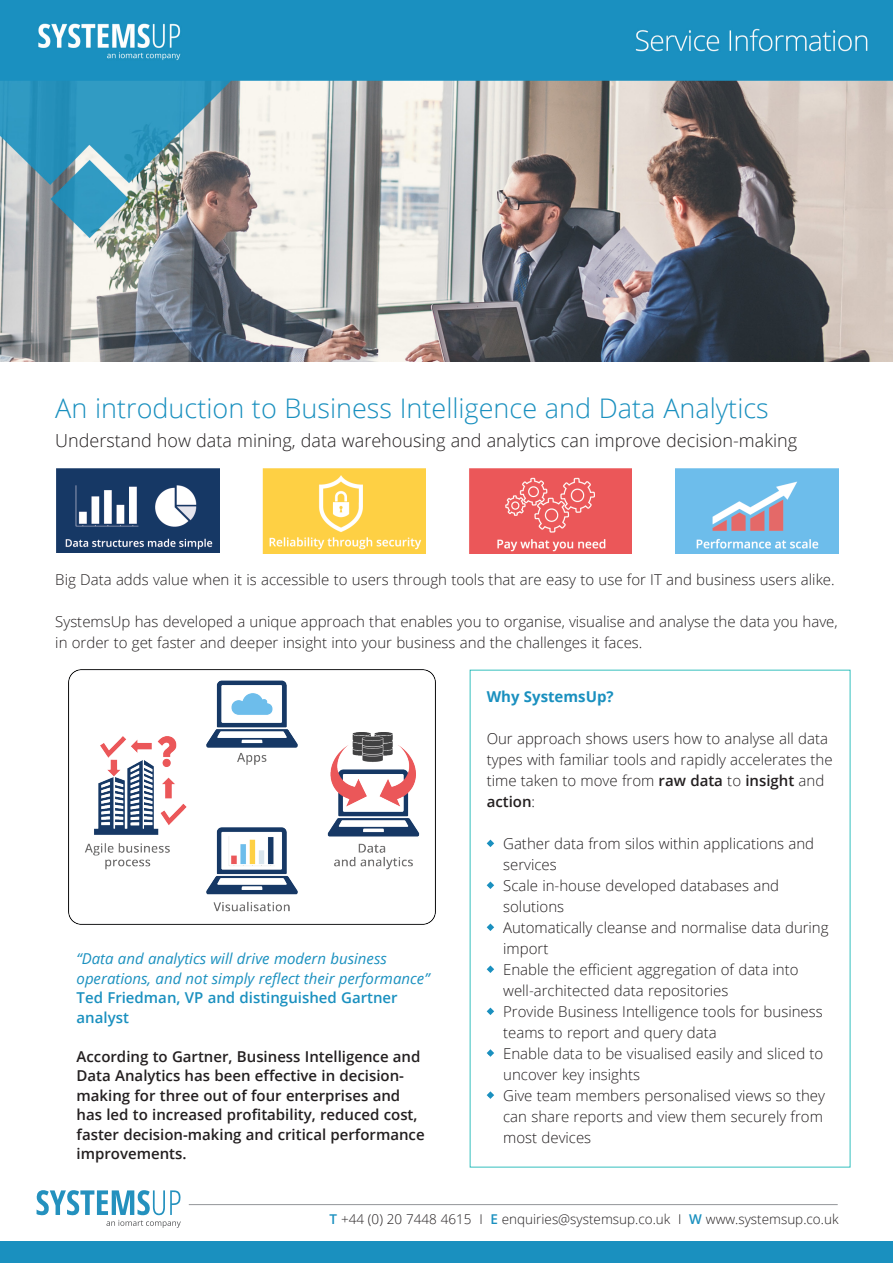
<style>
.page{position:relative;width:893px;height:1263px;background:#fff}
.page>*{position:absolute;margin:0;border:0;box-sizing:border-box;transform-origin:0 0}
.t1{font:300 27px "Open Sans";color:#1a90bf}
.t2{font:300 18px "Open Sans";color:#231f20}
.t3{font:300 15px/21px "Open Sans";color:#231f20}
.t4{font:600 15px/19.5px "Open Sans";color:#231f20}
.t5{font:italic 15px/19.5px "Open Sans";color:#1a90bf}
.t6{font:600 15px/19.5px "Open Sans";color:#1a90bf}
.t7{font:700 15px "Open Sans";color:#1a90bf}
.t8{font:300 13.5px "Open Sans";color:#231f20}
.s1{font-weight:600}
.s2{font-weight:600;color:#1a90bf}
</style>
<div class="page">
<img style="left:69px;top:670px;width:366px;height:255px">
<img style="left:57px;top:468px;width:162px;height:84px">
<img style="left:263px;top:468px;width:163px;height:85px">
<img style="left:469px;top:468px;width:163px;height:85px">
<img style="left:675px;top:468px;width:163px;height:85px">
<img style="left:0;top:0;width:893px;height:361px">
<div style="left:0;top:1242px;width:893px;height:21px;background:#1a90bf"></div>
<hr style="left:189px;top:1204px;width:649px;height:1px;background:#939598">
<svg style="left:37px;top:1190px;width:144px;height:38px"></svg>
<svg style="left:487px;top:840px;width:7px;height:7px"></svg>
<svg style="left:487px;top:881px;width:7px;height:8px"></svg>
<svg style="left:487px;top:923px;width:7px;height:8px"></svg>
<svg style="left:487px;top:965px;width:7px;height:8px"></svg>
<svg style="left:487px;top:1007px;width:7px;height:8px"></svg>
<svg style="left:487px;top:1049px;width:7px;height:8px"></svg>
<svg style="left:487px;top:1091px;width:7px;height:8px"></svg>
<p class="t1" style="left:55px;top:390px;width:715px">An introduction to Business Intelligence and Data Analytics</p>
<p class="t2" style="left:55px;top:428px;width:743px">Understand how data mining, data warehousing and analytics can improve decision-making</p>
<p class="t3" style="left:55px;top:569px;width:781px">Big Data adds value when it is accessible to users through tools that are easy to use for IT and business users alike.</p>
<p class="t3" style="left:55px;top:611px;width:784px">SystemsUp has developed a unique approach that enables you to organise, visualise and analyse the data you have, in order to get faster and deeper insight into your business and the challenges it faces.</p>
<p class="t5" style="left:77px;top:949px;width:354px">“Data and analytics will drive modern business operations, and not simply reflect their performance”</p>
<p class="t6" style="left:77px;top:988px;width:323px">Ted Friedman, VP and distinguished Gartner analyst</p>
<p class="t4" style="left:77px;top:1046px;width:350px">According to Gartner, Business Intelligence and Data Analytics has been effective in decision&shy;making for three out of four enterprises and has led to increased profitability, reduced cost, faster decision-making and critical performance improvements.</p>
<p class="t7" style="left:487px;top:685px;width:128px">Why SystemsUp?</p>
<p class="t3" style="left:487px;top:727px;width:348px">Our approach shows users how to analyse all data types with familiar tools and rapidly accelerates the time taken to move from <span class="s1">raw data</span> to <span class="s1">insight</span> and <span class="s1">action</span>:</p>
<p class="t3" style="left:503px;top:832px;width:312px;text-indent:-16px">• Gather data from silos within applications and services</p>
<p class="t3" style="left:487px;top:874px;width:294px">• Scale in-house developed databases and</p>
<p class="t3" style="left:503px;top:895px;width:63px">solutions</p>
<p class="t3" style="left:503px;top:916px;width:327px;text-indent:-16px">• Automatically cleanse and normalise data during import</p>
<p class="t3" style="left:487px;top:958px;width:313px">• Enable the efficient aggregation of data into</p>
<p class="t3" style="left:503px;top:979px;width:227px">well-architected data repositories</p>
<p class="t3" style="left:487px;top:1000px;width:338px">• Provide Business Intelligence tools for business</p>
<p class="t3" style="left:503px;top:1021px;width:215px">teams to report and query data</p>
<p class="t3" style="left:487px;top:1042px;width:338px">• Enable data to be visualised easily and sliced to</p>
<p class="t3" style="left:503px;top:1063px;width:138px">uncover key insights</p>
<p class="t3" style="left:487px;top:1084px;width:340px">• Give team members personalised views so they</p>
<p class="t3" style="left:503px;top:1105px;width:321px">can share reports and view them securely from</p>
<p class="t3" style="left:503px;top:1126px;width:90px">most devices</p>
<p class="t8" style="left:329px;top:1209px;width:511px"><span class="s2">T</span> +44 (0) 20 7448 4615 I <span class="s2">E</span> enquiries@systemsup.co.uk I <span class="s2">W</span> www.systemsup.co.uk</p>
</div>
